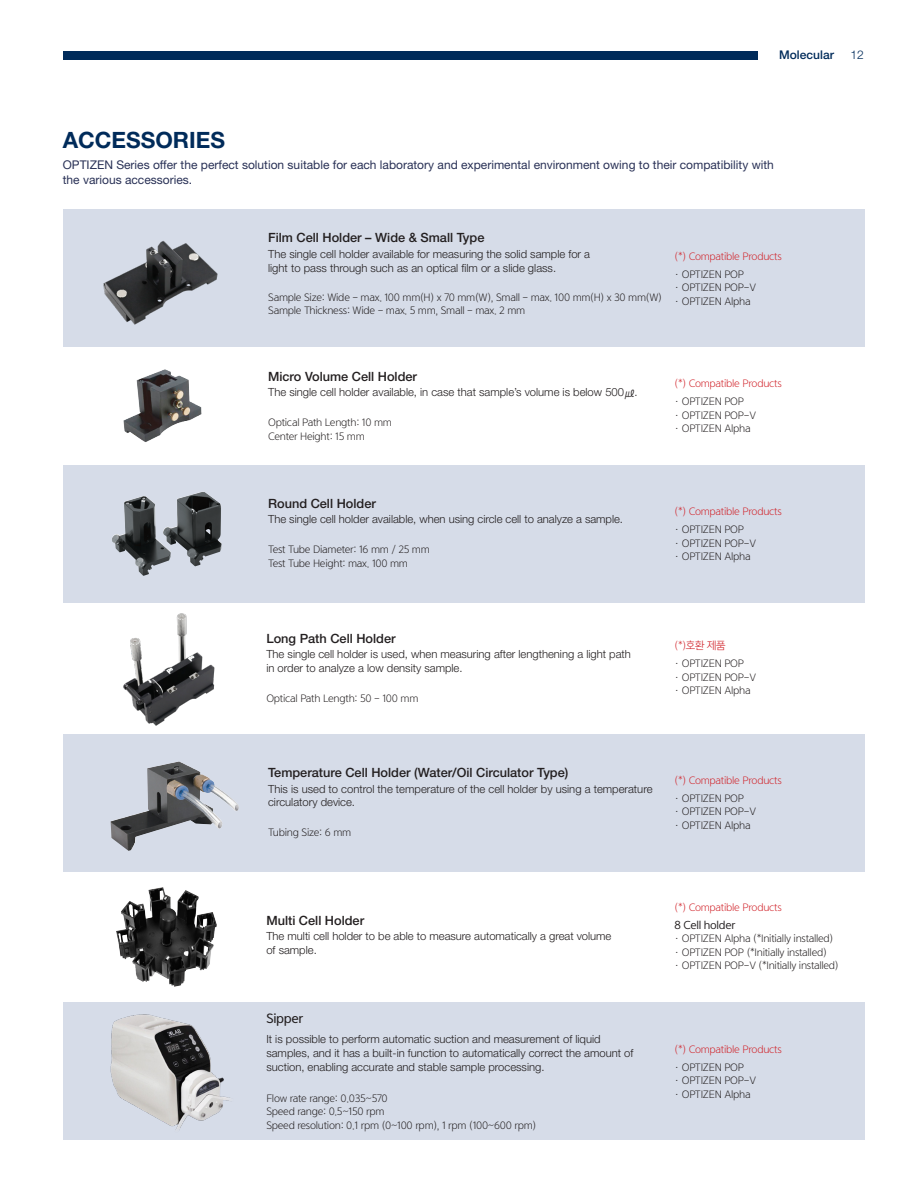
<style>
.page{position:relative;width:915px;height:1191px;background:#fff}
.page>*{position:absolute;margin:0;border:0;box-sizing:border-box;transform-origin:0 0}
.t1{font:700 22.5px "Helvetica Neue LT Std";color:#002b5a}
.t2{font:500 12.75px "Helvetica Neue LT Std";color:#231f20}
.t3{font:12px "Helvetica Neue LT Std";color:#293156}
.t4{font:500 12px "Helvetica Neue LT Std";color:#002b5a}
.t5{font:12px "Yoon Gothic Std 760";letter-spacing:-.025em;color:#231f20}
.t6{font:300 12px "Helvetica Neue LT Std";color:#002b5a}
.t7{font:300 11.25px "Helvetica Neue LT Std";color:#231f20}
.t8{font:10.5px "Yoon Gothic Std 730";letter-spacing:-.025em;color:#231f20}
.t9{font:10.5px "Yoon Gothic Std 730";letter-spacing:-.025em;color:#d1232a}
.t10{font:10.5px "Yoon Gothic Std 750";letter-spacing:-.025em;color:#231f20}
.s1{font-family:"Yoon Gothic Std 750";font-weight:400}
</style>
<div class="page">
<div style="left:64px;top:210px;width:800px;height:137px;background:#d6dce8"></div>
<div style="left:64px;top:465px;width:800px;height:138px;background:#d6dce8"></div>
<div style="left:64px;top:734px;width:800px;height:137px;background:#d6dce8"></div>
<div style="left:64px;top:1002px;width:800px;height:138px;background:#d6dce8"></div>
<img style="left:103px;top:240px;width:115px;height:85px">
<img style="left:112px;top:492px;width:109px;height:84px">
<img style="left:111px;top:761px;width:128px;height:89px">
<img style="left:123px;top:369px;width:79px;height:73px">
<img style="left:123px;top:613px;width:92px;height:113px">
<img style="left:117px;top:887px;width:99px;height:99px">
<img style="left:110px;top:1014px;width:120px;height:116px">
<div style="left:64px;top:51px;width:693px;height:9px;background:#002b5a"></div>
<p class="t4" style="left:778px;top:48px;width:56px">Molecular</p>
<p class="t6" style="left:850px;top:48px;width:15px">12</p>
<p class="t1" style="left:63px;top:126px;width:164px">ACCESSORIES</p>
<p class="t3" style="left:63px;top:157px;width:712px">OPTIZEN Series offer the perfect solution suitable for each laboratory and experimental environment owing to their compatibility with</p>
<p class="t3" style="left:63px;top:172px;width:131px">the various accessories.</p>
<p class="t2" style="left:268px;top:230px;width:218px">Film Cell Holder – Wide &amp; Small Type</p>
<p class="t7" style="left:268px;top:247px;width:323px">The single cell holder available for measuring the solid sample for a</p>
<p class="t7" style="left:268px;top:261px;width:289px">light to pass through such as an optical film or a slide glass.</p>
<p class="t8" style="left:268px;top:291px;width:395px">Sample Size: Wide - max. 100 mm(H) x 70 mm(W), Small - max. 100 mm(H) x 30 mm(W)</p>
<p class="t8" style="left:268px;top:304px;width:258px">Sample Thickness: Wide - max. 5 mm, Small - max. 2 mm</p>
<p class="t9" style="left:674px;top:249px;width:109px">(*) Compatible Products</p>
<p class="t8" style="left:674px;top:267px;width:71px">· OPTIZEN POP</p>
<p class="t8" style="left:674px;top:281px;width:83px">· OPTIZEN POP-V</p>
<p class="t8" style="left:674px;top:294px;width:78px">· OPTIZEN Alpha</p>
<p class="t2" style="left:268px;top:369px;width:150px">Micro Volume Cell Holder</p>
<p class="t7" style="left:268px;top:385px;width:371px">The single cell holder available, in case that sample’s volume is below 500<span class="s1">㎕</span>.</p>
<p class="t8" style="left:268px;top:416px;width:125px">Optical Path Length: 10 mm</p>
<p class="t8" style="left:268px;top:429px;width:98px">Center Height: 15 mm</p>
<p class="t9" style="left:674px;top:377px;width:109px">(*) Compatible Products</p>
<p class="t8" style="left:674px;top:395px;width:71px">· OPTIZEN POP</p>
<p class="t8" style="left:674px;top:408px;width:83px">· OPTIZEN POP-V</p>
<p class="t8" style="left:674px;top:422px;width:78px">· OPTIZEN Alpha</p>
<p class="t2" style="left:268px;top:496px;width:109px">Round Cell Holder</p>
<p class="t7" style="left:268px;top:512px;width:356px">The single cell holder available, when using circle cell to analyze a sample.</p>
<p class="t8" style="left:268px;top:543px;width:163px">Test Tube Diameter: 16 mm / 25 mm</p>
<p class="t8" style="left:268px;top:556px;width:141px">Test Tube Height: max. 100 mm</p>
<p class="t9" style="left:674px;top:505px;width:109px">(*) Compatible Products</p>
<p class="t8" style="left:674px;top:523px;width:71px">· OPTIZEN POP</p>
<p class="t8" style="left:674px;top:537px;width:83px">· OPTIZEN POP-V</p>
<p class="t8" style="left:674px;top:550px;width:78px">· OPTIZEN Alpha</p>
<p class="t2" style="left:266px;top:631px;width:131px">Long Path Cell Holder</p>
<p class="t7" style="left:266px;top:647px;width:366px">The single cell holder is used, when measuring after lengthening a light path</p>
<p class="t7" style="left:266px;top:661px;width:198px">in order to analyze a low density sample.</p>
<p class="t8" style="left:266px;top:691px;width:153px">Optical Path Length: 50 - 100 mm</p>
<p class="t9" style="left:674px;top:639px;width:53px">(*)호환 제품</p>
<p class="t8" style="left:674px;top:657px;width:71px">· OPTIZEN POP</p>
<p class="t8" style="left:674px;top:670px;width:83px">· OPTIZEN POP-V</p>
<p class="t8" style="left:674px;top:684px;width:78px">· OPTIZEN Alpha</p>
<p class="t2" style="left:268px;top:765px;width:301px">Temperature Cell Holder (Water/Oil Circulator Type)</p>
<p class="t7" style="left:268px;top:781px;width:386px">This is used to control the temperature of the cell holder by using a temperature</p>
<p class="t7" style="left:268px;top:795px;width:88px">circulatory device.</p>
<p class="t8" style="left:268px;top:825px;width:84px">Tubing Size: 6 mm</p>
<p class="t9" style="left:674px;top:773px;width:109px">(*) Compatible Products</p>
<p class="t8" style="left:674px;top:791px;width:71px">· OPTIZEN POP</p>
<p class="t8" style="left:674px;top:805px;width:83px">· OPTIZEN POP-V</p>
<p class="t8" style="left:674px;top:818px;width:78px">· OPTIZEN Alpha</p>
<p class="t2" style="left:266px;top:913px;width:99px">Multi Cell Holder</p>
<p class="t7" style="left:266px;top:929px;width:346px">The multi cell holder to be able to measure automatically a great volume</p>
<p class="t7" style="left:266px;top:943px;width:52px">of sample.</p>
<p class="t5" style="left:266px;top:1010px;width:39px">Sipper</p>
<p class="t7" style="left:266px;top:1032px;width:335px">It is possible to perform automatic suction and measurement of liquid</p>
<p class="t7" style="left:266px;top:1046px;width:368px">samples, and it has a built-in function to automatically correct the amount of</p>
<p class="t7" style="left:266px;top:1060px;width:279px">suction, enabling accurate and stable sample processing.</p>
<p class="t8" style="left:266px;top:1091px;width:123px">Flow rate range: 0.035~570</p>
<p class="t8" style="left:266px;top:1105px;width:120px">Speed range: 0.5~150 rpm</p>
<p class="t8" style="left:266px;top:1118px;width:271px">Speed resolution: 0.1 rpm (0~100 rpm), 1 rpm (100~600 rpm)</p>
<p class="t9" style="left:674px;top:900px;width:109px">(*) Compatible Products</p>
<p class="t10" style="left:674px;top:918px;width:62px">8 Cell holder</p>
<p class="t8" style="left:674px;top:932px;width:160px">· OPTIZEN Alpha (*Initially installed)</p>
<p class="t8" style="left:674px;top:945px;width:154px">· OPTIZEN POP (*Initially installed)</p>
<p class="t8" style="left:674px;top:959px;width:165px">· OPTIZEN POP-V (*Initially installed)</p>
<p class="t9" style="left:674px;top:1042px;width:109px">(*) Compatible Products</p>
<p class="t8" style="left:674px;top:1060px;width:71px">· OPTIZEN POP</p>
<p class="t8" style="left:674px;top:1074px;width:83px">· OPTIZEN POP-V</p>
<p class="t8" style="left:674px;top:1087px;width:78px">· OPTIZEN Alpha</p>
</div>
